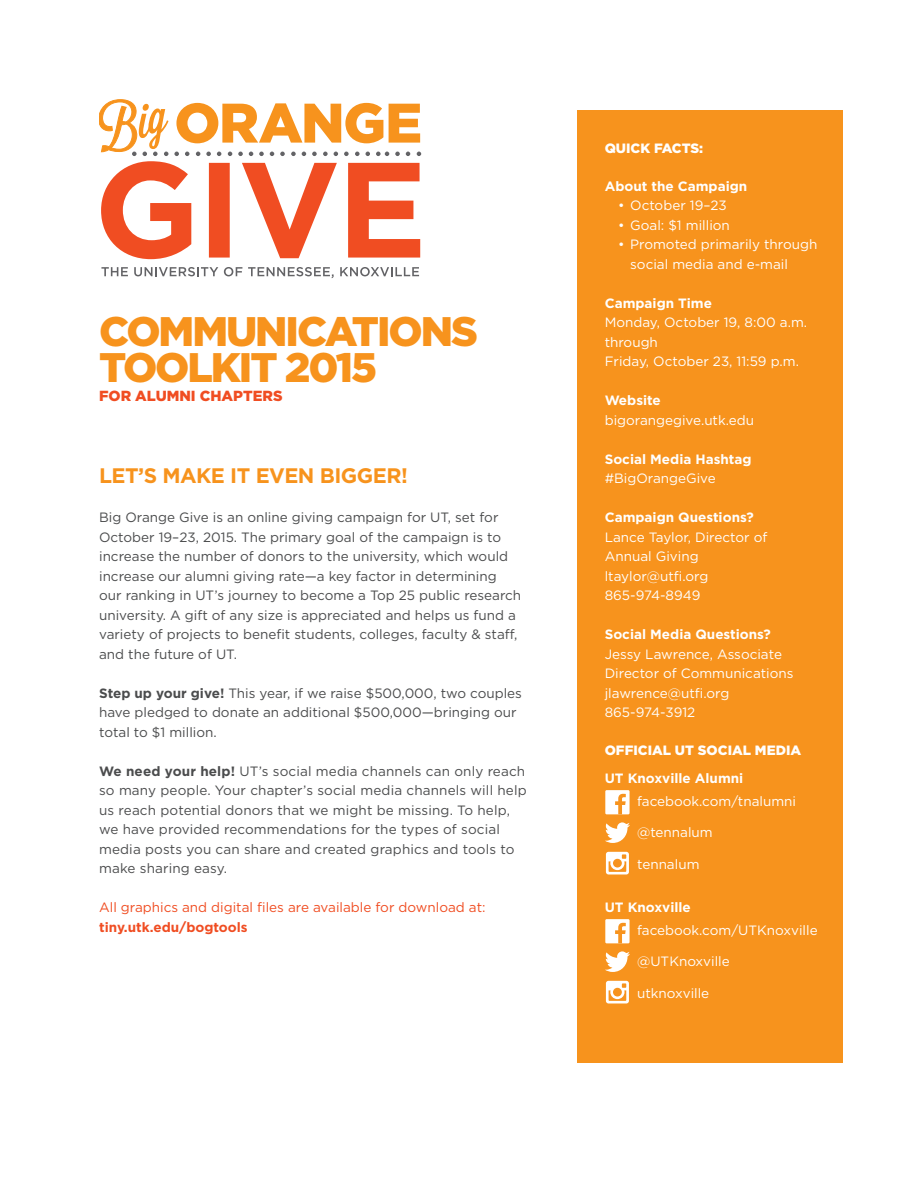
<style>
.page{position:relative;width:918px;height:1188px;background:#fff}
.page>*{position:absolute;margin:0;border:0;box-sizing:border-box;transform-origin:0 0}
.t1{font:900 41.25px/36px "Gotham";letter-spacing:-.05em;color:#f7931d}
.t2{font:700 21px "Gotham";letter-spacing:-.025em;color:#f7931d}
.t3{font:900 14.7px "Gotham";color:#f04d22}
.t4{font:13.5px/19.5px "Gotham";color:#4b4c4d}
.t5{font:13.5px/19.5px "Gotham";color:#fff}
.t6{font:700 13.5px "Gotham";color:#fff}
.t7{font:13.5px/19.5px "Gotham";color:#f04d22}
.t8{font:900 13.5px "Gotham";color:#fff}
.s1{font-weight:700}
</style>
<div class="page">
<svg style="left:100px;top:99px;width:321px;height:160px"></svg>
<svg style="left:101px;top:267px;width:27px;height:9px"></svg>
<svg style="left:134px;top:267px;width:84px;height:9px"></svg>
<svg style="left:224px;top:267px;width:18px;height:9px"></svg>
<svg style="left:248px;top:267px;width:86px;height:11px"></svg>
<svg style="left:340px;top:267px;width:79px;height:9px"></svg>
<div style="left:577px;top:110px;width:265px;height:953px;background:#f7931d"></div>
<div style="left:605px;top:790px;width:25px;height:24px;background:#fff"></div>
<svg style="left:615px;top:794px;width:11px;height:20px"></svg>
<svg style="left:605px;top:822px;width:25px;height:21px"></svg>
<svg style="left:606px;top:852px;width:23px;height:22px"></svg>
<div style="left:605px;top:919px;width:25px;height:24px;background:#fff"></div>
<svg style="left:615px;top:923px;width:11px;height:20px"></svg>
<svg style="left:605px;top:951px;width:25px;height:21px"></svg>
<svg style="left:606px;top:981px;width:23px;height:22px"></svg>
<p class="t1" style="left:99px;top:313px;width:380px">COMMUNICATIONS<br>TOOLKIT 2015</p>
<p class="t3" style="left:99px;top:386px;width:185px">FOR ALUMNI CHAPTERS</p>
<p class="t2" style="left:99px;top:462px;width:310px">LET’S MAKE IT EVEN BIGGER!</p>
<p class="t4" style="left:99px;top:507px;width:424px">Big Orange Give is an online giving campaign for UT, set for October 19–23, 2015. The primary goal of the campaign is to increase the number of donors to the university, which would increase our alumni giving rate—a key factor in determining our ranking in UT’s journey to become a Top 25 public research university. A gift of any size is appreciated and helps us fund a variety of projects to benefit students, colleges, faculty &amp; staff, and the future of UT.</p>
<p class="t4" style="left:99px;top:683px;width:424px"><span class="s1">Step up your give!</span> This year, if we raise $500,000, two couples have pledged to donate an additional $500,000—bringing our total to $1 million.</p>
<p class="t4" style="left:99px;top:761px;width:429px"><span class="s1">We need your help!</span> UT’s social media channels can only reach so many people. Your chapter’s social media channels will help us reach potential donors that we might be missing. To help, we have provided recommendations for the types of social media posts you can share and created graphics and tools to make sharing easy.</p>
<p class="t7" style="left:99px;top:897px;width:388px">All graphics and digital files are available for download at: <span class="s1">tiny.utk.edu/bogtools</span></p>
<p class="t8" style="left:605px;top:139px;width:100px">QUICK FACTS:</p>
<p class="t6" style="left:605px;top:177px;width:144px">About the Campaign</p>
<p class="t5" style="left:618px;top:195px;width:110px">• October 19–23</p>
<p class="t5" style="left:618px;top:215px;width:113px">• Goal: $1 million</p>
<p class="t5" style="left:630px;top:234px;width:189px;text-indent:-12px">• Promoted primarily through social media and e-mail</p>
<p class="t6" style="left:605px;top:294px;width:109px">Campaign Time</p>
<p class="t5" style="left:605px;top:312px;width:204px">Monday, October 19, 8:00 a.m. through</p>
<p class="t5" style="left:605px;top:351px;width:196px">Friday, October 23, 11:59 p.m.</p>
<p class="t6" style="left:605px;top:391px;width:58px">Website</p>
<p class="t5" style="left:605px;top:410px;width:151px">bigorangegive.utk.edu</p>
<p class="t6" style="left:605px;top:450px;width:148px">Social Media Hashtag</p>
<p class="t5" style="left:605px;top:468px;width:113px">#BigOrangeGive</p>
<p class="t6" style="left:605px;top:508px;width:151px">Campaign Questions?</p>
<p class="t5" style="left:605px;top:527px;width:164px">Lance Taylor, Director of<br>Annual Giving</p>
<p class="t5" style="left:605px;top:566px;width:105px">ltaylor@utfi.org</p>
<p class="t5" style="left:605px;top:585px;width:97px">865-974-8949</p>
<p class="t6" style="left:605px;top:625px;width:168px">Social Media Questions?</p>
<p class="t5" style="left:605px;top:644px;width:190px">Jessy Lawrence, Associate<br>Director of Communications</p>
<p class="t5" style="left:605px;top:683px;width:126px">jlawrence@utfi.org</p>
<p class="t5" style="left:605px;top:702px;width:92px">865-974-3912</p>
<p class="t8" style="left:605px;top:740px;width:198px">OFFICIAL UT SOCIAL MEDIA</p>
<p class="t6" style="left:605px;top:769px;width:140px">UT Knoxville Alumni</p>
<p class="t5" style="left:637px;top:791px;width:161px">facebook.com/tnalumni</p>
<p class="t5" style="left:637px;top:822px;width:77px">@tennalum</p>
<p class="t5" style="left:637px;top:854px;width:64px">tennalum</p>
<p class="t6" style="left:605px;top:898px;width:88px">UT Knoxville</p>
<p class="t5" style="left:637px;top:920px;width:182px">facebook.com/UTKnoxville</p>
<p class="t5" style="left:637px;top:951px;width:94px">@UTKnoxville</p>
<p class="t5" style="left:637px;top:983px;width:74px">utknoxville</p>
</div>
